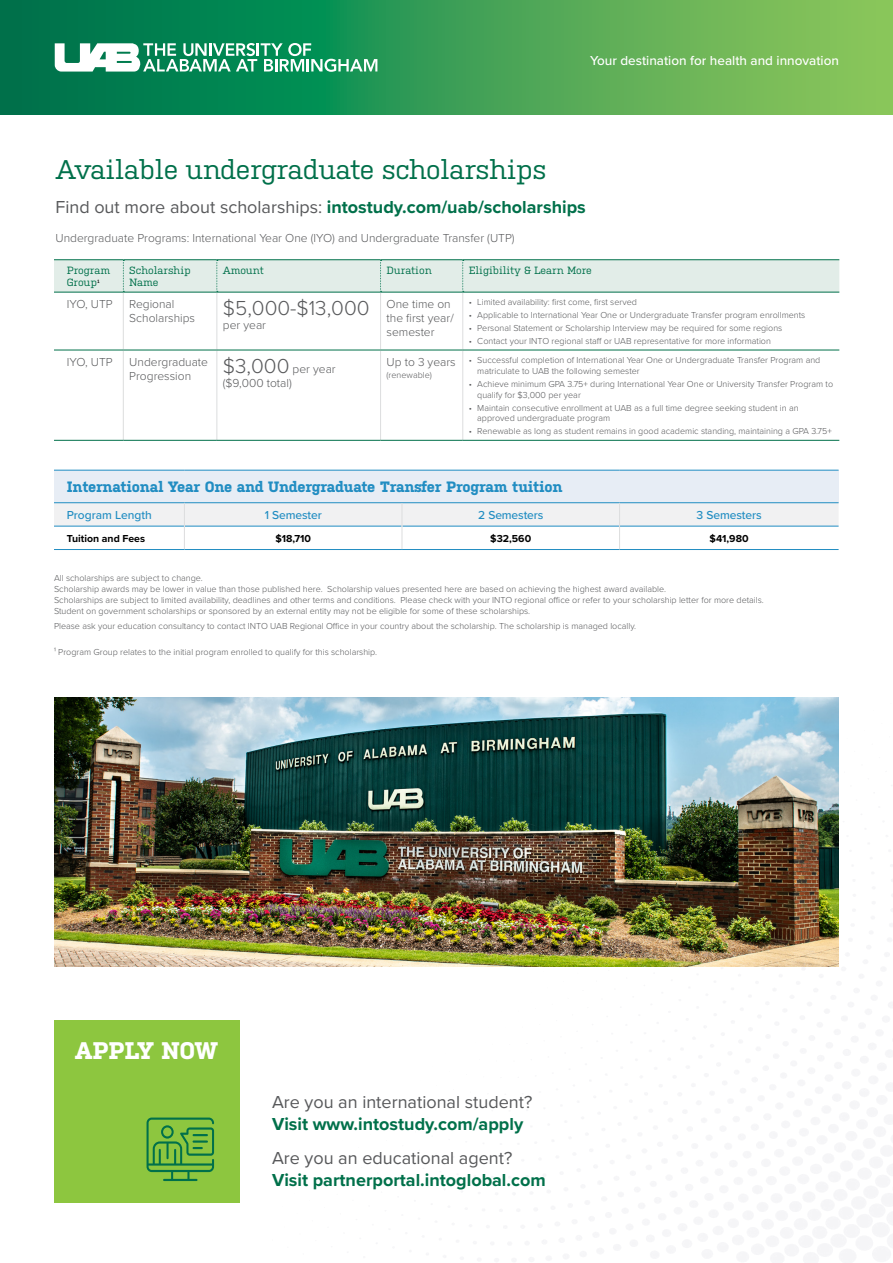
<style>
.page{position:relative;width:893px;height:1263px;background:#fff}
.page>*{position:absolute;margin:0;border:0;box-sizing:border-box;transform-origin:0 0}
.t1{font:27px "Kulturista";letter-spacing:-.015em;color:#00704a}
.t2{font:700 24px "Kulturista";color:#fff}
.t3{font:300 21px "Proxima Nova";color:#58595b}
.t4{font:700 18px "Proxima Nova";color:#00704a}
.t5{font:18px "Proxima Nova";color:#58595b}
.t6{font:700 15px "Kulturista";letter-spacing:-.01em;color:#218dc2}
.t7{font:500 13.5px "Proxima Nova";color:#fff}
.t8{font:300 12px/14.4px "Proxima Nova";color:#58595b}
.t9{font:500 12px "Proxima Nova";letter-spacing:-.01em;color:#218dc2}
.t10{font:10.5px/12.6px "Kulturista";color:#00704a}
.t11{font:700 10.5px "Proxima Nova";color:#000}
.t12{font:300 9px/10.8px "Proxima Nova";color:#58595b}
.s1{font-weight:400;color:#58595b}
.s2{font-size:9px;color:#000}
.s3{font-size:21px}
</style>
<div class="page">
<svg style="left:0;top:0;width:893px;height:115px;background:#3d9f55"></svg>
<svg style="left:55px;top:43px;width:322px;height:29px"></svg>
<hr style="left:123px;top:292px;width:1px;height:58px;background:#dcddde">
<hr style="left:216px;top:292px;width:1px;height:58px;background:#dcddde">
<hr style="left:380px;top:292px;width:1px;height:58px;background:#dcddde">
<hr style="left:462px;top:292px;width:1px;height:58px;background:#dcddde">
<hr style="left:123px;top:350px;width:1px;height:90px;background:#dcddde">
<hr style="left:216px;top:350px;width:1px;height:90px;background:#dcddde">
<hr style="left:380px;top:350px;width:1px;height:90px;background:#dcddde">
<hr style="left:462px;top:350px;width:1px;height:90px;background:#dcddde">
<hr style="left:54px;top:259px;width:69px;height:1px;background:#00704a">
<hr style="left:123px;top:259px;width:94px;height:1px;background:#00704a">
<hr style="left:217px;top:259px;width:164px;height:1px;background:#00704a">
<hr style="left:381px;top:259px;width:82px;height:1px;background:#00704a">
<hr style="left:463px;top:259px;width:376px;height:1px;background:#00704a">
<hr style="left:54px;top:292px;width:69px;height:1px;background:#00704a">
<hr style="left:123px;top:292px;width:94px;height:1px;background:#00704a">
<hr style="left:217px;top:292px;width:164px;height:1px;background:#00704a">
<hr style="left:381px;top:292px;width:82px;height:1px;background:#00704a">
<hr style="left:463px;top:292px;width:376px;height:1px;background:#00704a">
<div style="left:54px;top:260px;width:785px;height:32px;background:#e2ede8"></div>
<hr style="left:54px;top:350px;width:69px;height:1px;background:#00704a">
<hr style="left:123px;top:350px;width:94px;height:1px;background:#00704a">
<hr style="left:217px;top:350px;width:164px;height:1px;background:#00704a">
<hr style="left:381px;top:350px;width:82px;height:1px;background:#00704a">
<hr style="left:463px;top:350px;width:376px;height:1px;background:#00704a">
<hr style="left:54px;top:440px;width:69px;height:1px;background:#00704a">
<hr style="left:123px;top:440px;width:94px;height:1px;background:#00704a">
<hr style="left:217px;top:440px;width:164px;height:1px;background:#00704a">
<hr style="left:381px;top:440px;width:82px;height:1px;background:#00704a">
<hr style="left:463px;top:440px;width:376px;height:1px;background:#00704a">
<div style="left:54px;top:1020px;width:185px;height:183px;background:#8dc63f"></div>
<svg style="left:147px;top:1117px;width:67px;height:64px"></svg>
<div style="left:54px;top:470px;width:785px;height:33px;background:#e7edf5"></div>
<hr style="left:54px;top:470px;width:130px;height:1px;background:#218dc2">
<hr style="left:184px;top:470px;width:218px;height:1px;background:#218dc2">
<hr style="left:402px;top:470px;width:218px;height:1px;background:#218dc2">
<hr style="left:620px;top:470px;width:219px;height:1px;background:#218dc2">
<hr style="left:54px;top:502px;width:130px;height:1px;background:#218dc2">
<hr style="left:184px;top:502px;width:218px;height:1px;background:#218dc2">
<hr style="left:402px;top:502px;width:218px;height:1px;background:#218dc2">
<hr style="left:620px;top:502px;width:219px;height:1px;background:#218dc2">
<hr style="left:54px;top:549px;width:130px;height:1px;background:#218dc2">
<hr style="left:184px;top:549px;width:218px;height:1px;background:#218dc2">
<hr style="left:402px;top:549px;width:218px;height:1px;background:#218dc2">
<hr style="left:620px;top:549px;width:219px;height:1px;background:#218dc2">
<svg style="left:54px;top:503px;width:785px;height:46px"></svg>
<img style="left:54px;top:697px;width:785px;height:270px">
<h3 class="t7" style="left:590px;top:50px;width:250px">Your destination for health and innovation</h3>
<h1 class="t1" style="left:55px;top:154px;width:492px">Available undergraduate scholarships</h1>
<h3 class="t4" style="left:55px;top:194px;width:532px"><span class="s1">Find out more about scholarships:</span> intostudy.com/uab/scholarships</h3>
<h3 class="t8" style="left:55px;top:230px;width:461px">Undergraduate Programs: International Year One (IYO) and Undergraduate Transfer (UTP)</h3>
<p class="t10" style="left:67px;top:263px;width:45px">Program<br>Group<span class="s2">¹</span></p>
<p class="t10" style="left:129px;top:263px;width:63px">Scholarship<br>Name</p>
<p class="t10" style="left:223px;top:263px;width:43px">Amount</p>
<p class="t10" style="left:387px;top:263px;width:47px">Duration</p>
<p class="t10" style="left:469px;top:263px;width:125px">Eligibility &amp; Learn More</p>
<h3 class="t8" style="left:67px;top:296px;width:48px">IYO, UTP</h3>
<h3 class="t8" style="left:129px;top:296px;width:67px">Regional<br>Scholarships</h3>
<h3 class="t3" style="left:223px;top:292px;width:148px">$5,000-$13,000</h3>
<h3 class="t8" style="left:223px;top:317px;width:45px">per year</h3>
<h3 class="t8" style="left:387px;top:296px;width:69px">One time on the first year/ semester</h3>
<p class="t12" style="left:469px;top:296px;width:170px">• Limited availability: first come, first served</p>
<p class="t12" style="left:469px;top:309px;width:338px">• Applicable to International Year One or Undergraduate Transfer program enrollments</p>
<p class="t12" style="left:469px;top:322px;width:315px">• Personal Statement or Scholarship Interview may be required for some regions</p>
<p class="t12" style="left:469px;top:335px;width:304px">• Contact your INTO regional staff or UAB representative for more information</p>
<h3 class="t8" style="left:67px;top:354px;width:48px">IYO, UTP</h3>
<h3 class="t8" style="left:129px;top:354px;width:80px">Undergraduate<br>Progression</h3>
<h3 class="t8" style="left:223px;top:361px;width:114px"><span class="s3">$3,000</span> per year ($9,000 total)</h3>
<h3 class="t8" style="left:387px;top:354px;width:71px">Up to 3 years</h3>
<p class="t12" style="left:387px;top:369px;width:47px">(renewable)</p>
<p class="t12" style="left:477px;top:354px;width:345px;text-indent:-9px">• Successful completion of International Year One or Undergraduate Transfer Program and matriculate to UAB the following semester</p>
<p class="t12" style="left:477px;top:378px;width:357px;text-indent:-9px">• Achieve minimum GPA 3.75+ during International Year One or University Transfer Program to qualify for $3,000 per year</p>
<p class="t12" style="left:477px;top:402px;width:323px;text-indent:-9px">• Maintain consecutive enrollment at UAB as a full time degree seeking student in an approved undergraduate program</p>
<p class="t12" style="left:469px;top:425px;width:365px">• Renewable as long as student remains in good academic standing, maintaining a GPA 3.75+</p>
<h3 class="t6" style="left:67px;top:478px;width:497px">International Year One and Undergraduate Transfer Program tuition</h3>
<h3 class="t9" style="left:67px;top:506px;width:87px">Program Length</h3>
<h3 class="t9" style="left:265px;top:506px;width:59px">1 Semester</h3>
<h3 class="t9" style="left:478px;top:506px;width:67px">2 Semesters</h3>
<h3 class="t9" style="left:697px;top:506px;width:67px">3 Semesters</h3>
<p class="t11" style="left:67px;top:531px;width:80px">Tuition and Fees</p>
<p class="t11" style="left:275px;top:531px;width:37px">$18,710</p>
<p class="t11" style="left:490px;top:531px;width:42px">$32,560</p>
<p class="t11" style="left:710px;top:531px;width:40px">$41,980</p>
<p class="t12" style="left:54px;top:572px;width:711px">All scholarships are subject to change.<br>Scholarship awards may be lower in value than those published here. Scholarship values presented here are based on achieving the highest award available.<br>Scholarships are subject to limited availability, deadlines and other terms and conditions. Please check with your INTO regional office or refer to your scholarship letter for more details.<br>Student on government scholarships or sponsored by an external entity may not be eligible for some of these scholarships.</p>
<p class="t12" style="left:54px;top:620px;width:584px">Please ask your education consultancy to contact INTO UAB Regional Office in your country about the scholarship. The scholarship is managed locally.</p>
<p class="t12" style="left:54px;top:646px;width:325px">¹ Program Group relates to the initial program enrolled to qualify for this scholarship.</p>
<h2 class="t2" style="left:75px;top:1036px;width:144px">APPLY NOW</h2>
<h3 class="t5" style="left:272px;top:1088px;width:262px">Are you an international student?</h3>
<h3 class="t4" style="left:272px;top:1110px;width:253px">Visit www.intostudy.com/apply</h3>
<h3 class="t5" style="left:272px;top:1144px;width:242px">Are you an educational agent?</h3>
<h3 class="t4" style="left:272px;top:1166px;width:275px">Visit partnerportal.intoglobal.com</h3>
</div>
